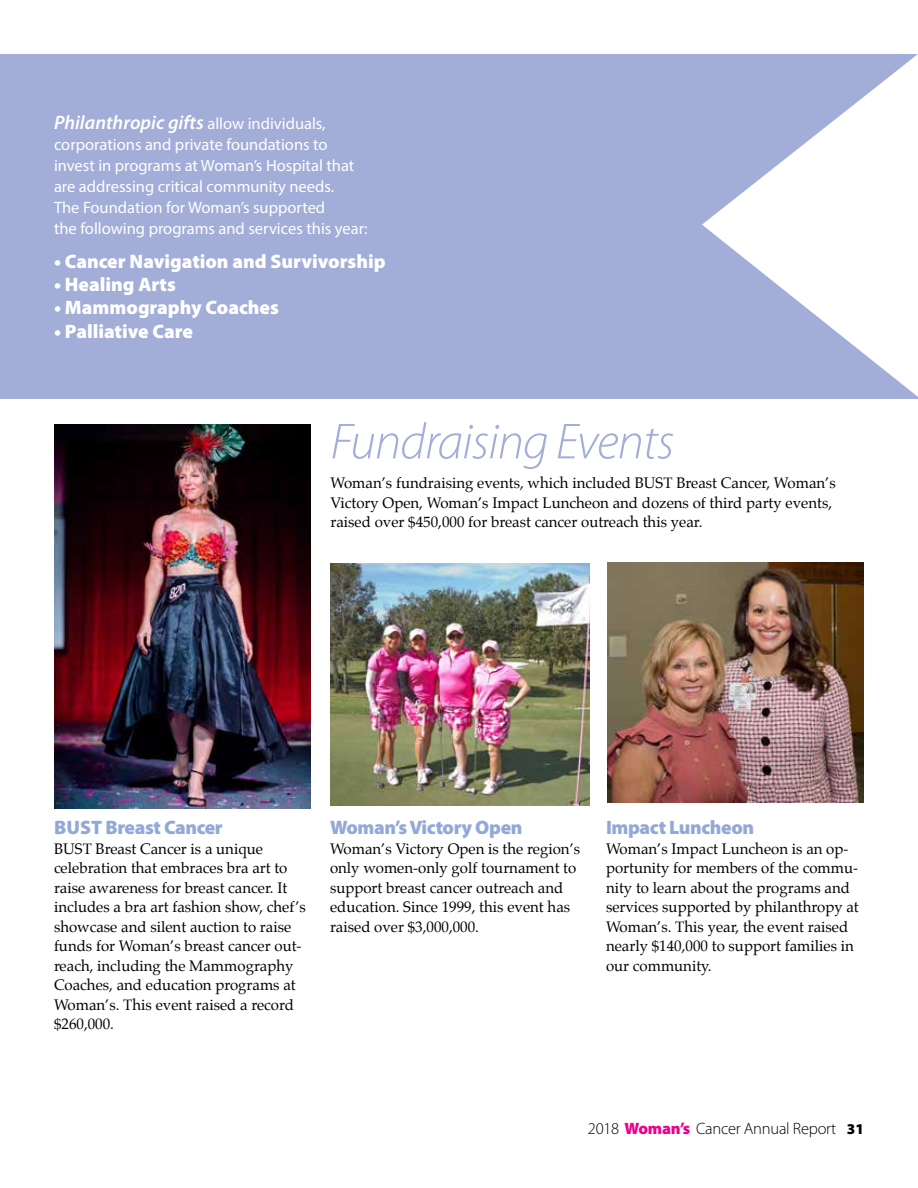
<style>
.page{position:relative;width:918px;height:1188px;background:#fff}
.page>*{position:absolute;margin:0;border:0;box-sizing:border-box;transform-origin:0 0}
.t1{font:italic 300 51px "Myriad Pro";letter-spacing:-.02em;color:#a2add8}
.t2{font:900 19.5px "Myriad Pro";color:#fff}
.t3{font:900 19.5px "Myriad Pro";letter-spacing:-.02em;color:#92a9d7}
.t4{font:italic 600 19.5px "Myriad Pro";color:#fff}
.t5{font:16.5px/21px "Myriad Pro";color:#fff}
.t6{font:300 16.5px "Myriad Pro";letter-spacing:-.015em;color:#000}
.t7{font:15px/19.5px "Palatino";color:#000}
.s1{font-weight:400;font-style:normal;font-size:16.5px}
.s2{font-weight:900;color:#ec008c}
.s3{font-weight:900;font-size:15px}
</style>
<div class="page">
<div style="left:0;top:54px;width:918px;height:345px;background:#a2add8"></div>
<svg style="left:702px;top:54px;width:216px;height:343px"></svg>
<img style="left:54px;top:424px;width:256px;height:385px">
<img style="left:608px;top:563px;width:256px;height:239px">
<img style="left:330px;top:563px;width:260px;height:242px">
<h2 class="t4" style="left:54px;top:110px;width:273px">Philanthropic gifts <span class="s1">allow individuals,</span></h2>
<p class="t5" style="left:54px;top:134px;width:315px">corporations and private foundations to invest in programs at Woman’s Hospital that are addressing critical community needs.<br>The Foundation for Woman’s supported<br>the following programs and services this year:</p>
<h2 class="t2" style="left:54px;top:248px;width:333px">• Cancer Navigation and Survivorship</h2>
<h2 class="t2" style="left:54px;top:271px;width:123px">• Healing Arts</h2>
<h2 class="t2" style="left:54px;top:295px;width:226px">• Mammography Coaches</h2>
<h2 class="t2" style="left:54px;top:318px;width:141px">• Palliative Care</h2>
<h1 class="t1" style="left:330px;top:411px;width:345px">Fundraising Events</h1>
<p class="t7" style="left:330px;top:473px;width:507px">Woman’s fundraising events, which included BUST Breast Cancer, Woman’s<br>Victory Open, Woman’s Impact Luncheon and dozens of third party events, raised over $450,000 for breast cancer outreach this year.</p>
<h2 class="t3" style="left:54px;top:815px;width:170px">BUST Breast Cancer</h2>
<p class="t7" style="left:54px;top:839px;width:253px">BUST Breast Cancer is a unique celebration that embraces bra art to raise awareness for breast cancer. It includes a bra art fashion show, chef’s showcase and silent auction to raise funds for Woman’s breast cancer out&shy;reach, including the Mammography Coaches, and education programs at Woman’s. This event raised a record $260,000.</p>
<h2 class="t3" style="left:330px;top:815px;width:194px">Woman’s Victory Open</h2>
<p class="t7" style="left:330px;top:839px;width:252px">Woman’s Victory Open is the region’s only women-only golf tournament to support breast cancer outreach and education. Since 1999, this event has raised over $3,000,000.</p>
<h2 class="t3" style="left:606px;top:815px;width:150px">Impact Luncheon</h2>
<p class="t7" style="left:606px;top:839px;width:254px">Woman’s Impact Luncheon is an op&shy;portunity for members of the commu&shy;nity to learn about the programs and services supported by philanthropy at Woman’s. This year, the event raised nearly $140,000 to support families in our community.</p>
<p class="t6" style="left:588px;top:1119px;width:278px">2018 <span class="s2">Woman’s</span> Cancer Annual Report <span class="s3">31</span></p>
</div>
